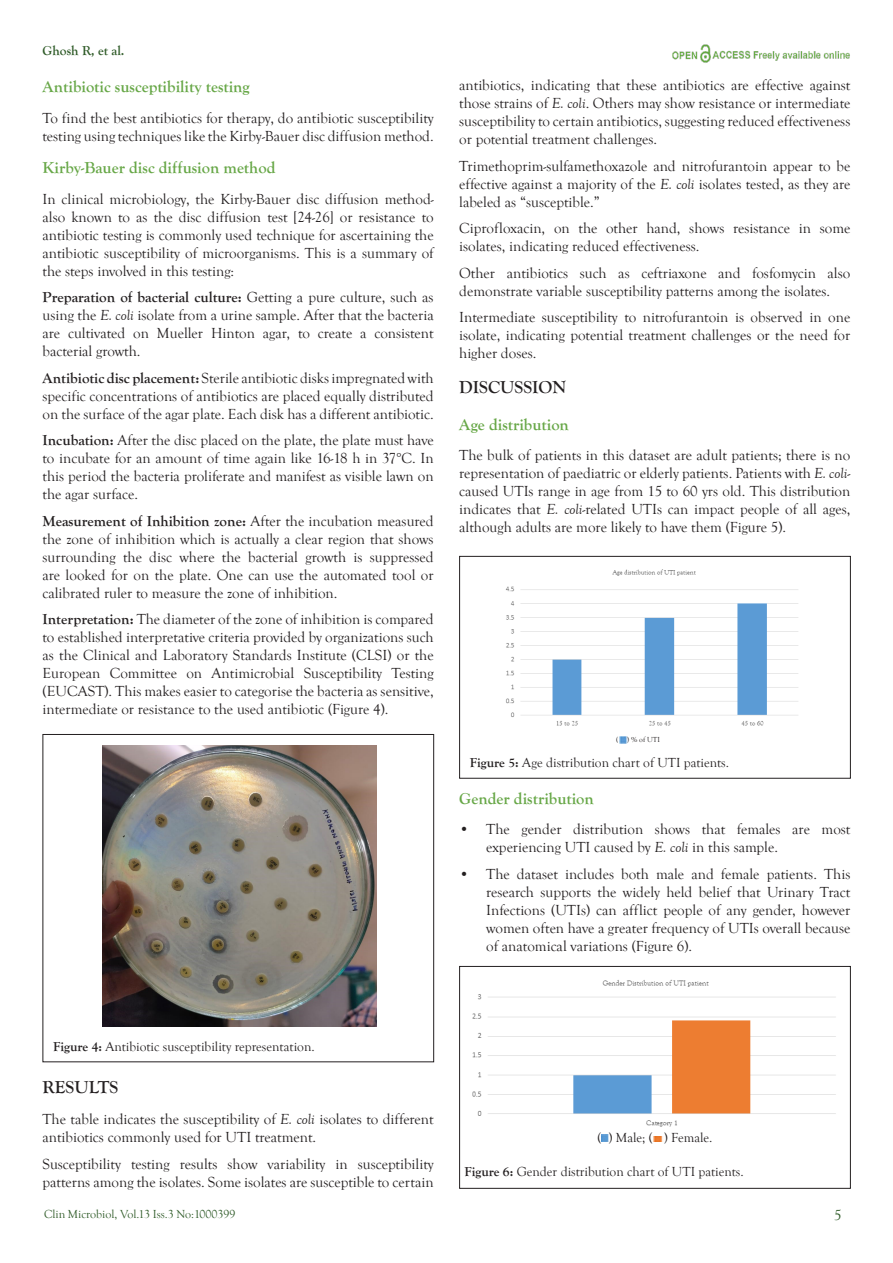
<style>
.page{position:relative;width:893px;height:1263px;background:#fff}
.page>*{position:absolute;margin:0;border:0;box-sizing:border-box;transform-origin:0 0}
.t1{font:700 18px "Goudy Old Style T";color:#231f20}
.t2{font:700 16.5px "Goudy Old Style T";color:#67a747}
.Body_Text_First_Indent{font:15px/18px "Goudy Old Style T";color:#231f20;text-align:justify}
.t3{font:15px "Goudy Old Style T";color:#2f5b28}
.t4{font:13.5px "Goudy Old Style T";color:#231f20}
.t5{font:700 13.5px "Goudy Old Style T";color:#2f5b28}
.t6{font:12px "Goudy Old Style T";color:#2f5b28}
.t7{font:7.5px "Goudy Old Style T";color:#231f20}
.s1{font-weight:700}
.s2{font-style:italic}
</style>
<div class="page">
<img style="left:672px;top:44px;width:178px;height:19px">
<div style="left:43px;top:734px;width:391px;height:328px;border:1px solid #231f20"></div>
<img style="left:103px;top:745px;width:274px;height:282px">
<div style="left:460px;top:966px;width:390px;height:222px;border:1px solid #231f20"></div>
<img style="left:472px;top:979px;width:364px;height:158px">
<div style="left:460px;top:556px;width:390px;height:222px;border:1px solid #231f20"></div>
<img style="left:505px;top:569px;width:293px;height:172px">
<svg style="left:618px;top:736px;width:9px;height:7px"></svg>
<svg style="left:601px;top:1134px;width:8px;height:8px"></svg>
<svg style="left:653px;top:1137px;width:10px;height:5px"></svg>
<p class="t5" style="left:43px;top:43px;width:84px">Ghosh R, et al.</p>
<p class="t2" style="left:43px;top:77px;width:209px">Antibiotic susceptibility testing</p>
<p class="Body_Text_First_Indent" style="left:43px;top:109px;width:393px">To find the best antibiotics for therapy, do antibiotic susceptibility testing using techniques like the Kirby-Bauer disc diffusion method.</p>
<p class="t2" style="left:43px;top:158px;width:234px">Kirby-Bauer disc diffusion method</p>
<p class="Body_Text_First_Indent" style="left:43px;top:190px;width:393px">In clinical microbiology, the Kirby-Bauer disc diffusion method&shy;also known to as the disc diffusion test [24-26] or resistance to antibiotic testing is commonly used technique for ascertaining the antibiotic susceptibility of microorganisms. This is a summary of the steps involved in this testing:</p>
<p class="Body_Text_First_Indent" style="left:43px;top:289px;width:393px"><span class="s1">Preparation of bacterial culture:</span> Getting a pure culture, such as using the <span class="s2">E. coli</span> isolate from a urine sample. After that the bacteria are cultivated on Mueller Hinton agar, to create a consistent bacterial growth.</p>
<p class="Body_Text_First_Indent" style="left:43px;top:369px;width:393px"><span class="s1">Antibiotic disc placement:</span> Sterile antibiotic disks impregnated with specific concentrations of antibiotics are placed equally distributed on the surface of the agar plate. Each disk has a different antibiotic.</p>
<p class="Body_Text_First_Indent" style="left:43px;top:432px;width:393px"><span class="s1">Incubation:</span> After the disc placed on the plate, the plate must have to incubate for an amount of time again like 16-18 h in 37°C. In this period the bacteria proliferate and manifest as visible lawn on the agar surface.</p>
<p class="Body_Text_First_Indent" style="left:43px;top:512px;width:393px"><span class="s1">Measurement of Inhibition zone:</span> After the incubation measured the zone of inhibition which is actually a clear region that shows surrounding the disc where the bacterial growth is suppressed are looked for on the plate. One can use the automated tool or calibrated ruler to measure the zone of inhibition.</p>
<p class="Body_Text_First_Indent" style="left:43px;top:611px;width:393px"><span class="s1">Interpretation:</span> The diameter of the zone of inhibition is compared to established interpretative criteria provided by organizations such as the Clinical and Laboratory Standards Institute (CLSI) or the European Committee on Antimicrobial Susceptibility Testing (EUCAST). This makes easier to categorise the bacteria as sensitive, intermediate or resistance to the used antibiotic (Figure 4).</p>
<p class="Body_Text_First_Indent" style="left:459px;top:77px;width:393px">antibiotics, indicating that these antibiotics are effective against those strains of <span class="s2">E. coli</span>. Others may show resistance or intermediate susceptibility to certain antibiotics, suggesting reduced effectiveness or potential treatment challenges.</p>
<p class="Body_Text_First_Indent" style="left:459px;top:157px;width:393px">Trimethoprim-sulfamethoxazole and nitrofurantoin appear to be effective against a majority of the <span class="s2">E. coli</span> isolates tested, as they are labeled as “susceptible.”</p>
<p class="Body_Text_First_Indent" style="left:459px;top:220px;width:393px">Ciprofloxacin, on the other hand, shows resistance in some isolates, indicating reduced effectiveness.</p>
<p class="Body_Text_First_Indent" style="left:459px;top:264px;width:393px">Other antibiotics such as ceftriaxone and fosfomycin also demonstrate variable susceptibility patterns among the isolates.</p>
<p class="Body_Text_First_Indent" style="left:459px;top:309px;width:393px">Intermediate susceptibility to nitrofurantoin is observed in one isolate, indicating potential treatment challenges or the need for higher doses.</p>
<p class="t1" style="left:459px;top:377px;width:108px">DISCUSSION</p>
<p class="t2" style="left:459px;top:415px;width:111px">Age distribution</p>
<p class="Body_Text_First_Indent" style="left:459px;top:447px;width:393px">The bulk of patients in this dataset are adult patients; there is no representation of paediatric or elderly patients. Patients with <span class="s2">E. coli&shy;</span>caused UTIs range in age from 15 to 60 yrs old. This distribution indicates that <span class="s2">E. coli</span>-related UTIs can impact people of all ages, although adults are more likely to have them (Figure 5).</p>
<p class="t7" style="left:616px;top:735px;width:45px">( ) % of UTI</p>
<p class="t4" style="left:470px;top:755px;width:261px"><span class="s1">Figure 5:</span> Age distribution chart of UTI patients.</p>
<p class="t2" style="left:459px;top:789px;width:136px">Gender distribution</p>
<p class="Body_Text_First_Indent" style="left:486px;top:821px;width:366px;text-indent:-27px">• The gender distribution shows that females are most experiencing UTI caused by <span class="s2">E. coli</span> in this sample.</p>
<p class="Body_Text_First_Indent" style="left:486px;top:865px;width:366px;text-indent:-27px">• The dataset includes both male and female patients. This research supports the widely held belief that Urinary Tract Infections (UTIs) can afflict people of any gender, however women often have a greater frequency of UTIs overall because of anatomical variations (Figure 6).</p>
<p class="t4" style="left:53px;top:1039px;width:263px"><span class="s1">Figure 4:</span> Antibiotic susceptibility representation.</p>
<p class="t1" style="left:43px;top:1077px;width:77px">RESULTS</p>
<p class="Body_Text_First_Indent" style="left:43px;top:1110px;width:393px">The table indicates the susceptibility of <span class="s2">E. coli</span> isolates to different antibiotics commonly used for UTI treatment.</p>
<p class="Body_Text_First_Indent" style="left:43px;top:1155px;width:393px">Susceptibility testing results show variability in susceptibility patterns among the isolates. Some isolates are susceptible to certain</p>
<p class="t6" style="left:44px;top:1207px;width:193px">Clin Microbiol, Vol.13 Iss.3 No:1000399</p>
<p class="t4" style="left:597px;top:1130px;width:117px">( ) Male; ( ) Female.</p>
<p class="t4" style="left:464px;top:1164px;width:281px"><span class="s1">Figure 6:</span> Gender distribution chart of UTI patients.</p>
<p class="t3" style="left:834px;top:1207px;width:9px">5</p>
</div>
